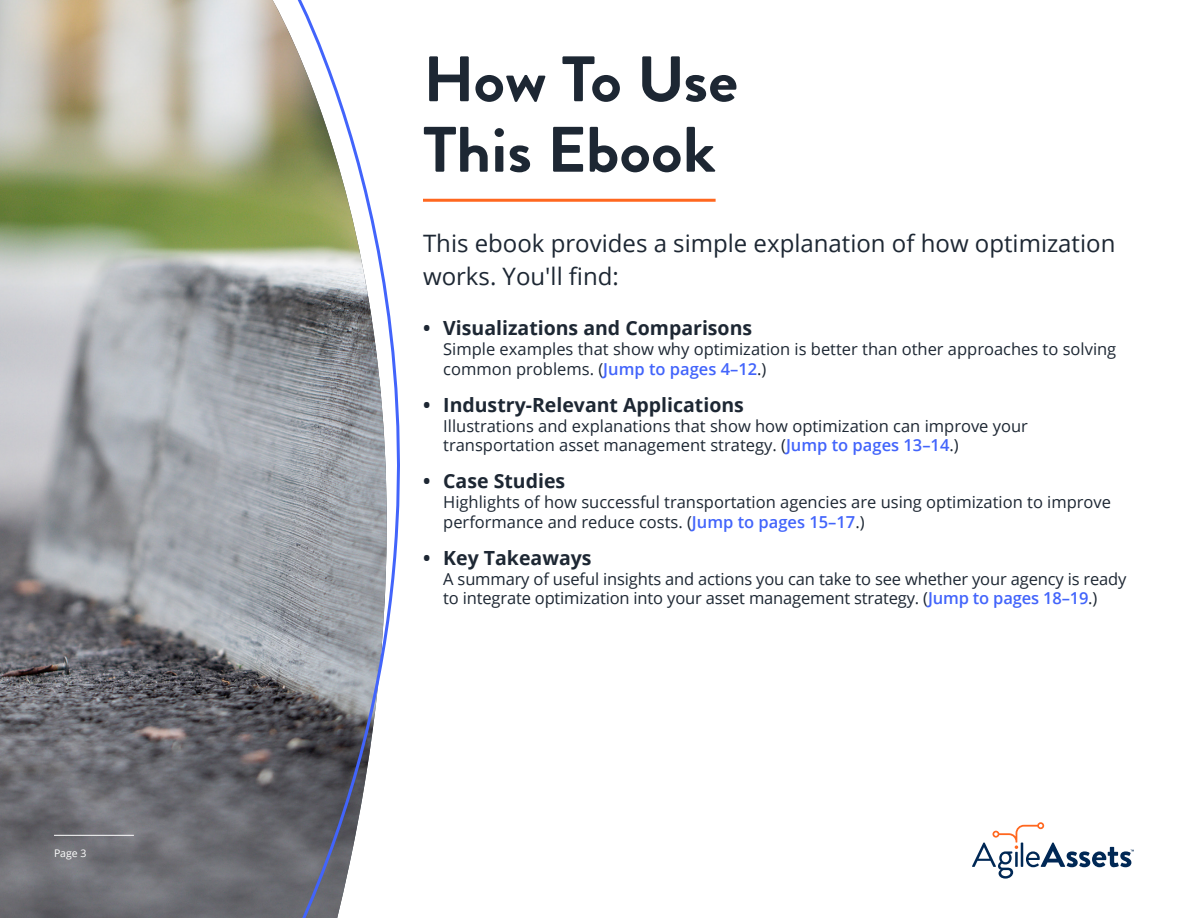
<style>
.page{position:relative;width:1188px;height:918px;background:#fff}
.page>*{position:absolute;margin:0;border:0;box-sizing:border-box;transform-origin:0 0}
.t1{font:700 64.2px/70.5px "Brandon Grotesque";color:#1d2733;scale:1.05 1}
.t2{font:24px/33px "Open Sans";color:#1d2733}
.t3{font:700 19.5px "Open Sans";color:#1d2733}
.t4{font:16.5px/19.8px "Open Sans";color:#1d2733}
.t5{font:10.5px "Open Sans";color:#fff}
.s1{font-weight:600;color:#4264fb}
</style>
<div class="page">
<hr style="left:423px;top:199px;width:293px;height:3px;background:#ff671f">
<img style="left:0;top:0;width:290px;height:918px">
<hr style="left:54px;top:835px;width:80px;height:1px;background:#fff">
<svg style="left:290px;top:0;width:237px;height:918px"></svg>
<svg style="left:972px;top:822px;width:162px;height:57px"></svg>
<p class="t5" style="left:54px;top:846px;width:34px">Page 3</p>
<h1 class="t1" style="left:423px;top:45px;width:302px">How To Use<br>This Ebook</h1>
<h2 class="t2" style="left:423px;top:226px;width:694px">This ebook provides a simple explanation of how optimization works. You'll find:</h2>
<p class="t3" style="left:423px;top:315px;width:331px">• Visualizations and Comparisons</p>
<p class="t4" style="left:443px;top:339px;width:675px">Simple examples that show why optimization is better than other approaches to solving common problems. (<span class="s1">Jump to pages 4–12</span>.)</p>
<p class="t3" style="left:423px;top:391px;width:322px">• Industry-Relevant Applications</p>
<p class="t4" style="left:443px;top:415px;width:586px">Illustrations and explanations that show how optimization can improve your transportation asset management strategy. (<span class="s1">Jump to pages 13–14</span>.)</p>
<p class="t3" style="left:423px;top:468px;width:144px">• Case Studies</p>
<p class="t4" style="left:443px;top:492px;width:669px">Highlights of how successful transportation agencies are using optimization to improve performance and reduce costs. (<span class="s1">Jump to pages 15–17</span>.)</p>
<p class="t3" style="left:423px;top:544px;width:170px">• Key Takeaways</p>
<p class="t4" style="left:443px;top:568px;width:685px">A summary of useful insights and actions you can take to see whether your agency is ready to integrate optimization into your asset management strategy. (<span class="s1">Jump to pages 18–19</span>.)</p>
</div>
